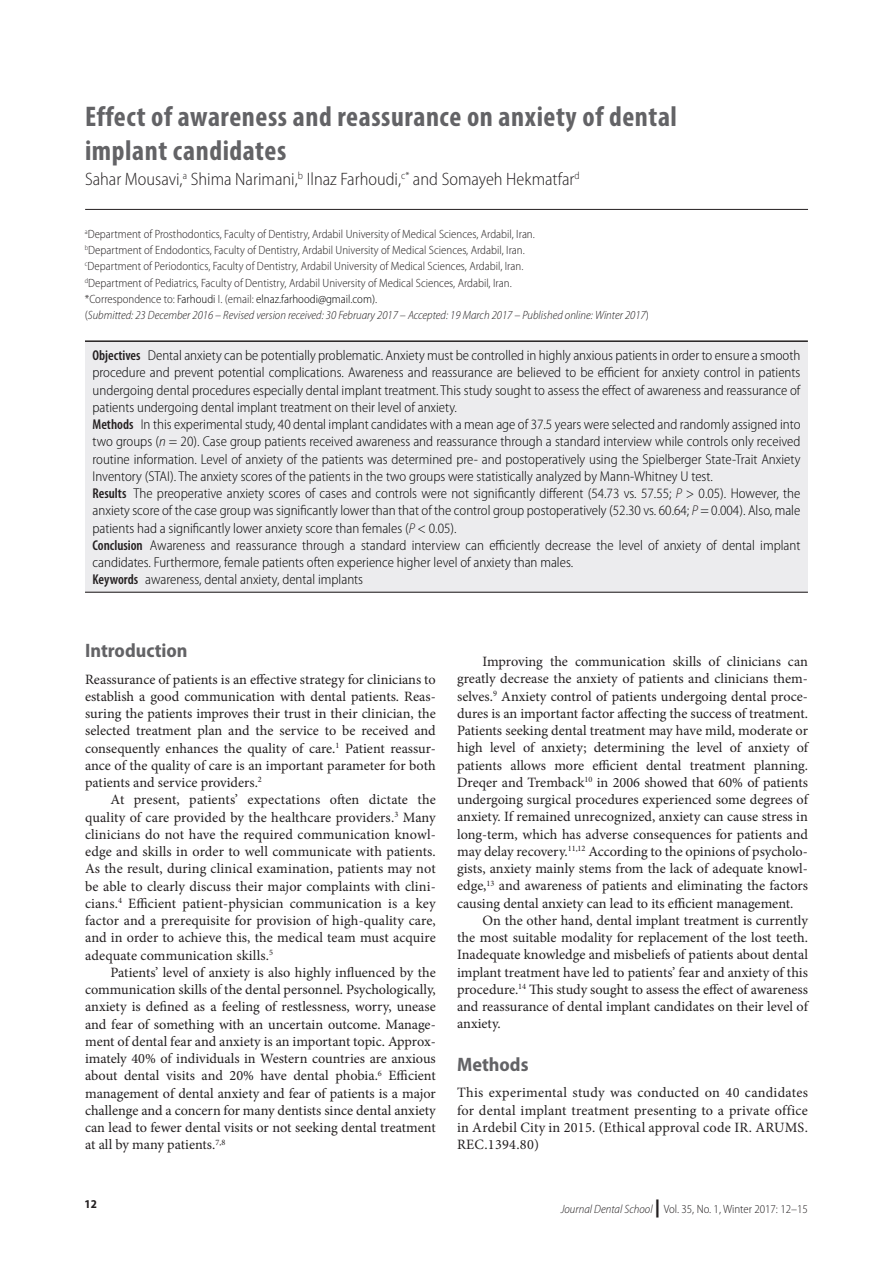
<style>
.page{position:relative;width:893px;height:1263px;background:#fff}
.page>*{position:absolute;margin:0;border:0;box-sizing:border-box;transform-origin:0 0}
.Article_Title{font:700 condensed 28.5px/33.8px "Myriad Pro";letter-spacing:.02em;color:#636366}
.t1{font:700 semi-condensed 19.5px "Myriad Pro";color:#636366}
.Author{font:300 semi-condensed 18px "Myriad Pro";color:#231f20}
.Tx{font:14.25px/17.2px "Minion Pro";color:#231f20;text-align:justify}
.Abstract_Tx{font:300 semi-condensed 14.25px/17.2px "Myriad Pro";color:#000;text-align:justify}
.Txf{font:14.25px/17.2px "Minion Pro";letter-spacing:.005em;color:#231f20;text-align:justify}
.Author_Aff{font:300 semi-condensed 12px "Myriad Pro";color:#231f20}
.Author_Aff-2{font:italic 300 semi-condensed 12px "Myriad Pro";color:#231f20}
.Author_Aff-3{font:300 semi-condensed 12px "Myriad Pro";color:#000}
.t2{font:700 semi-condensed 12px "Myriad Pro";color:#231f20}
.s1{color:#231f20}
.s2{font-style:normal}
.s3{font-weight:600;font-stretch:condensed;color:#231f20}
.s4{font-style:italic}
.s5{font-style:italic;color:#231f20}
.s6{font-weight:900;font-stretch:normal;font-size:18px}
</style>
<div class="page">
<hr style="left:85px;top:209px;width:723px;height:1px;background:#231f20">
<hr style="left:85px;top:340px;width:723px;height:2px;background:#231f20">
<div style="left:85px;top:342px;width:723px;height:250px;background:#ececee"></div>
<hr style="left:85px;top:592px;width:723px;height:1px;background:#231f20">
<p class="Article_Title" style="left:85px;top:99px;width:593px">Effect of awareness and reassurance on anxiety of dental implant candidates</p>
<p class="Author" style="left:85px;top:170px;width:496px">Sahar Mousavi,<sup>a</sup> Shima Narimani,<sup>b</sup> Ilnaz Farhoudi,<sup>c*</sup> and Somayeh Hekmatfar<sup>d</sup></p>
<p class="Author_Aff" style="left:85px;top:227px;width:452px"><sup>a</sup>Department of Prosthodontics, Faculty of Dentistry, Ardabil University of Medical Sciences, Ardabil, Iran.</p>
<p class="Author_Aff" style="left:85px;top:244px;width:442px"><sup>b</sup>Department of Endodontics, Faculty of Dentistry, Ardabil University of Medical Sciences, Ardabil, Iran.</p>
<p class="Author_Aff" style="left:85px;top:260px;width:440px"><sup>c</sup>Department of Periodontics, Faculty of Dentistry, Ardabil University of Medical Sciences, Ardabil, Iran.</p>
<p class="Author_Aff" style="left:85px;top:276px;width:428px"><sup>d</sup>Department of Pediatrics, Faculty of Dentistry, Ardabil University of Medical Sciences, Ardabil, Iran.</p>
<p class="Author_Aff-3" style="left:85px;top:292px;width:294px"><span class="s1">*Correspondence to:</span> Farhoudi <span class="s1">I. (email:</span> elnaz.farhoodi@gmail.com).</p>
<p class="Author_Aff-2" style="left:85px;top:308px;width:566px"><span class="s2">(</span>Submitted: 23 December 2016 – Revised version received: 30 February 2017 – Accepted: 19 March 2017 – Published online: Winter 2017<span class="s2">)</span></p>
<p class="Abstract_Tx" style="left:93px;top:347px;width:709px"><span class="s3">Objectives</span> Dental anxiety can be potentially problematic. Anxiety must be controlled in highly anxious patients in order to ensure a smooth procedure and prevent potential complications. Awareness and reassurance are believed to be efficient for anxiety control in patients undergoing dental procedures especially dental implant treatment. This study sought to assess the effect of awareness and reassurance of patients undergoing dental implant treatment on their level of anxiety.</p>
<p class="Abstract_Tx" style="left:93px;top:416px;width:709px"><span class="s3">Methods</span> In this experimental study, 40 dental implant candidates with a mean age of 37.5 years were selected and randomly assigned into two groups (<span class="s4">n</span> = 20). Case group patients received awareness and reassurance through a standard interview while controls only received routine information. Level of anxiety of the patients was determined pre- and postoperatively using the Spielberger State-Trait Anxiety Inventory (STAI). The anxiety scores of the patients in the two groups were statistically analyzed by Mann-Whitney U test.</p>
<p class="Abstract_Tx" style="left:93px;top:485px;width:709px"><span class="s3">Results</span> The preoperative anxiety scores of cases and controls were not significantly different (54.73 vs. 57.55; <span class="s5">P</span> &gt; 0.05). However, the anxiety score of the case group was significantly lower than that of the control group postoperatively (52.30 vs. 60.64; <span class="s5">P</span> = 0.004). Also, male patients had a significantly lower anxiety score than females (<span class="s5">P</span> &lt; 0.05).</p>
<p class="Abstract_Tx" style="left:93px;top:537px;width:709px"><span class="s3">Conclusion</span> Awareness and reassurance through a standard interview can efficiently decrease the level of anxiety of dental implant candidates. Furthermore, female patients often experience higher level of anxiety than males.</p>
<p class="Abstract_Tx" style="left:93px;top:571px;width:272px"><span class="s3">Keywords</span> awareness, dental anxiety, dental implants</p>
<h1 class="t1" style="left:85px;top:640px;width:104px">Introduction</h1>
<p class="Txf" style="left:85px;top:670px;width:352px">Reassurance of patients is an effective strategy for clinicians to establish a good communication with dental patients. Reas&shy;suring the patients improves their trust in their clinician, the selected treatment plan and the service to be received and consequently enhances the quality of care.<sup>1</sup> Patient reassur&shy;ance of the quality of care is an important parameter for both patients and service providers.<sup>2</sup></p>
<p class="Tx" style="left:85px;top:791px;width:352px;text-indent:26px">At present, patients’ expectations often dictate the quality of care provided by the healthcare providers.<sup>3</sup> Many clinicians do not have the required communication knowl&shy;edge and skills in order to well communicate with patients.<br>As the result, during clinical examination, patients may not be able to clearly discuss their major complaints with clini&shy;cians.<sup>4</sup> Efficient patient-physician communication is a key factor and a prerequisite for provision of high-quality care, and in order to achieve this, the medical team must acquire adequate communication skills.<sup>5</sup></p>
<p class="Tx" style="left:85px;top:964px;width:352px;text-indent:26px">Patients’ level of anxiety is also highly influenced by the communication skills of the dental personnel. Psychologically, anxiety is defined as a feeling of restlessness, worry, unease and fear of something with an uncertain outcome. Manage&shy;ment of dental fear and anxiety is an important topic. Approx&shy;imately 40% of individuals in Western countries are anxious about dental visits and 20% have dental phobia.<sup>6</sup> Efficient management of dental anxiety and fear of patients is a major challenge and a concern for many dentists since dental anxiety can lead to fewer dental visits or not seeking dental treatment at all by many patients.<sup>7,8</sup></p>
<p class="Tx" style="left:457px;top:653px;width:352px;text-indent:26px">Improving the communication skills of clinicians can greatly decrease the anxiety of patients and clinicians them&shy;selves.<sup>9</sup> Anxiety control of patients undergoing dental proce&shy;dures is an important factor affecting the success of treatment.<br>Patients seeking dental treatment may have mild, moderate or high level of anxiety; determining the level of anxiety of patients allows more efficient dental treatment planning.<br>Dreqer and Tremback<sup>10</sup> in 2006 showed that 60% of patients undergoing surgical procedures experienced some degrees of anxiety. If remained unrecognized, anxiety can cause stress in long-term, which has adverse consequences for patients and may delay recovery.<sup>11,12</sup> According to the opinions of psycholo&shy;gists, anxiety mainly stems from the lack of adequate knowl&shy;edge,<sup>13</sup> and awareness of patients and eliminating the factors causing dental anxiety can lead to its efficient management.</p>
<p class="Tx" style="left:457px;top:912px;width:352px;text-indent:26px">On the other hand, dental implant treatment is currently the most suitable modality for replacement of the lost teeth.<br>Inadequate knowledge and misbeliefs of patients about dental implant treatment have led to patients’ fear and anxiety of this procedure.<sup>14</sup> This study sought to assess the effect of awareness and reassurance of dental implant candidates on their level of anxiety.</p>
<h1 class="t1" style="left:457px;top:1054px;width:73px">Methods</h1>
<p class="Txf" style="left:457px;top:1084px;width:352px">This experimental study was conducted on 40 candidates for dental implant treatment presenting to a private office in Ardebil City in 2015. (Ethical approval code IR. ARUMS.<br>REC.1394.80)</p>
<p class="t2" style="left:85px;top:1197px;width:14px">12</p>
<p class="Author_Aff" style="left:561px;top:1202px;width:249px"><span class="s4">Journal Dental School</span> <span class="s6">|</span> Vol. 35, No. 1, Winter 2017: 12–15</p>
</div>
